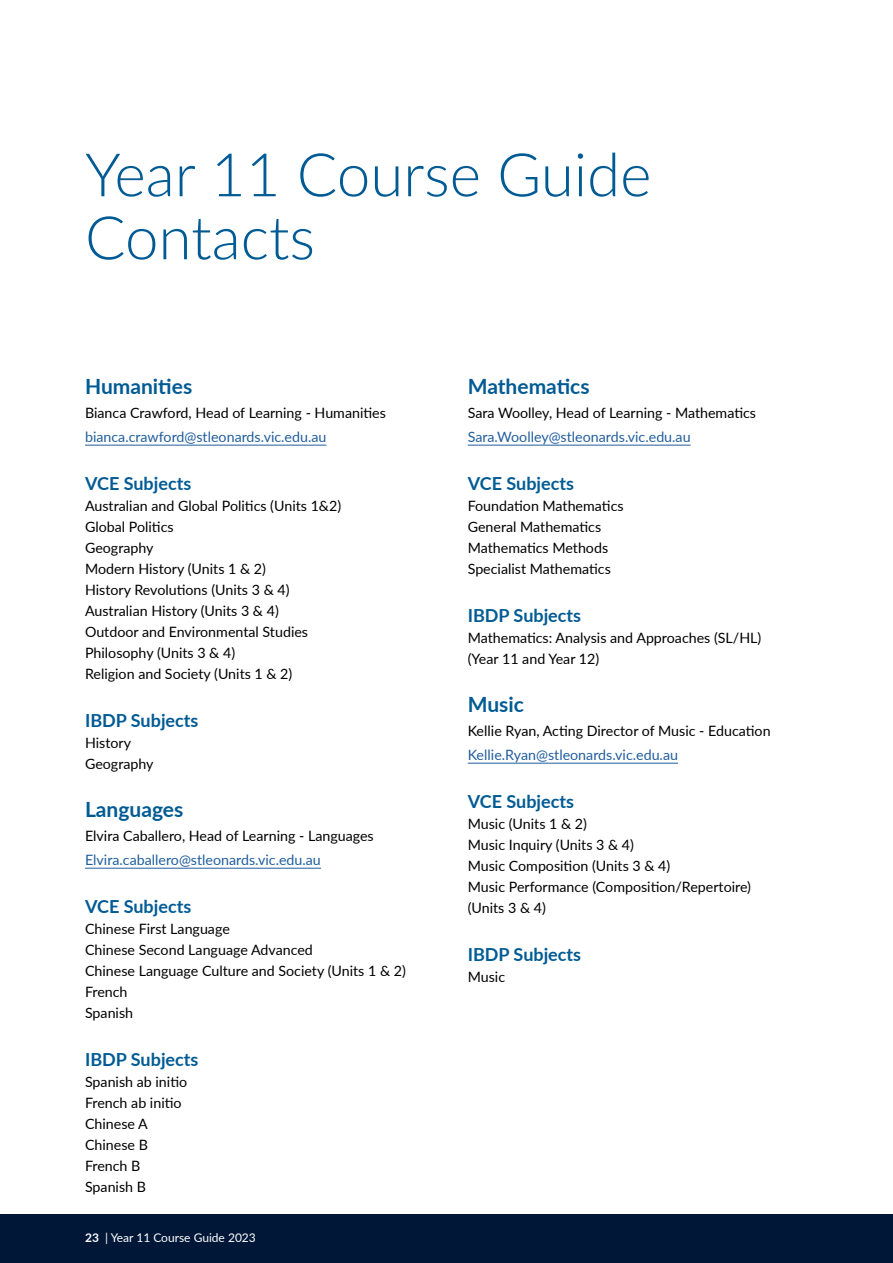
<style>
.page{position:relative;width:893px;height:1263px;background:#fff}
.page>*{position:absolute;margin:0;border:0;box-sizing:border-box;transform-origin:0 0}
.t1{font:300 60px/63px "Lato";color:#005b94}
.t2{font:700 21px "Lato";color:#005b94}
.t3{font:700 18px "Lato";color:#005b94}
.t4{font:14.25px/21px "Lato";color:#000}
.t5{font:14.25px "Lato";color:#215e9e}
.t6{font:12px "Lato";color:#fff}
.s1{font-weight:700}
</style>
<div class="page">
<div style="left:0;top:1214px;width:893px;height:49px;background:#001738"></div>
<hr style="left:85px;top:445px;width:241px;height:1px;background:#215e9e">
<hr style="left:85px;top:868px;width:236px;height:1px;background:#215e9e">
<hr style="left:468px;top:445px;width:223px;height:1px;background:#215e9e">
<hr style="left:468px;top:763px;width:210px;height:1px;background:#215e9e">
<h1 class="t1" style="left:85px;top:144px;width:568px">Year 11 Course Guide<br>Contacts</h1>
<h2 class="t2" style="left:85px;top:371px;width:109px">Humanities</h2>
<p class="t4" style="left:85px;top:401px;width:302px">Bianca Crawford, Head of Learning - Humanities</p>
<p class="t5" style="left:85px;top:426px;width:243px">bianca.crawford@stleonards.vic.edu.au</p>
<p class="t3" style="left:85px;top:476px;width:108px">VCE Subjects</p>
<p class="t4" style="left:85px;top:494px;width:258px">Australian and Global Politics (Units 1&amp;2)<br>Global Politics<br>Geography<br>Modern History (Units 1 &amp; 2)<br>History Revolutions (Units 3 &amp; 4)<br>Australian History (Units 3 &amp; 4)<br>Outdoor and Environmental Studies<br>Philosophy (Units 3 &amp; 4)<br>Religion and Society (Units 1 &amp; 2)</p>
<p class="t3" style="left:85px;top:713px;width:115px">IBDP Subjects</p>
<p class="t4" style="left:85px;top:731px;width:70px">History<br>Geography</p>
<h2 class="t2" style="left:85px;top:800px;width:100px">Languages</h2>
<p class="t4" style="left:85px;top:824px;width:290px">Elvira Caballero, Head of Learning - Languages</p>
<p class="t5" style="left:85px;top:849px;width:237px">Elvira.caballero@stleonards.vic.edu.au</p>
<p class="t3" style="left:85px;top:899px;width:108px">VCE Subjects</p>
<p class="t4" style="left:85px;top:917px;width:322px">Chinese First Language<br>Chinese Second Language Advanced<br>Chinese Language Culture and Society (Units 1 &amp; 2)<br>French<br>Spanish</p>
<p class="t3" style="left:85px;top:1052px;width:115px">IBDP Subjects</p>
<p class="t4" style="left:85px;top:1070px;width:104px">Spanish ab initio<br>French ab initio<br>Chinese A<br>Chinese B<br>French B<br>Spanish B</p>
<p class="t6" style="left:85px;top:1229px;width:172px"><span class="s1">23</span> | Year 11 Course Guide 2023</p>
<h2 class="t2" style="left:468px;top:371px;width:123px">Mathematics</h2>
<p class="t4" style="left:468px;top:401px;width:290px">Sara Woolley, Head of Learning - Mathematics</p>
<p class="t5" style="left:468px;top:426px;width:224px">Sara.Woolley@stleonards.vic.edu.au</p>
<p class="t3" style="left:468px;top:476px;width:108px">VCE Subjects</p>
<p class="t4" style="left:468px;top:494px;width:157px">Foundation Mathematics<br>General Mathematics<br>Mathematics Methods<br>Specialist Mathematics</p>
<p class="t3" style="left:468px;top:608px;width:115px">IBDP Subjects</p>
<p class="t4" style="left:468px;top:626px;width:295px">Mathematics: Analysis and Approaches (SL/HL) (Year 11 and Year 12)</p>
<h2 class="t2" style="left:468px;top:695px;width:58px">Music</h2>
<p class="t4" style="left:468px;top:719px;width:304px">Kellie Ryan, Acting Director of Music - Education</p>
<p class="t5" style="left:468px;top:744px;width:212px">Kellie.Ryan@stleonards.vic.edu.au</p>
<p class="t3" style="left:468px;top:794px;width:108px">VCE Subjects</p>
<p class="t4" style="left:468px;top:812px;width:285px">Music (Units 1 &amp; 2)<br>Music Inquiry (Units 3 &amp; 4)<br>Music Composition (Units 3 &amp; 4)<br>Music Performance (Composition/Repertoire) (Units 3 &amp; 4)</p>
<p class="t3" style="left:468px;top:947px;width:115px">IBDP Subjects</p>
<p class="t4" style="left:468px;top:967px;width:39px">Music</p>
</div>
